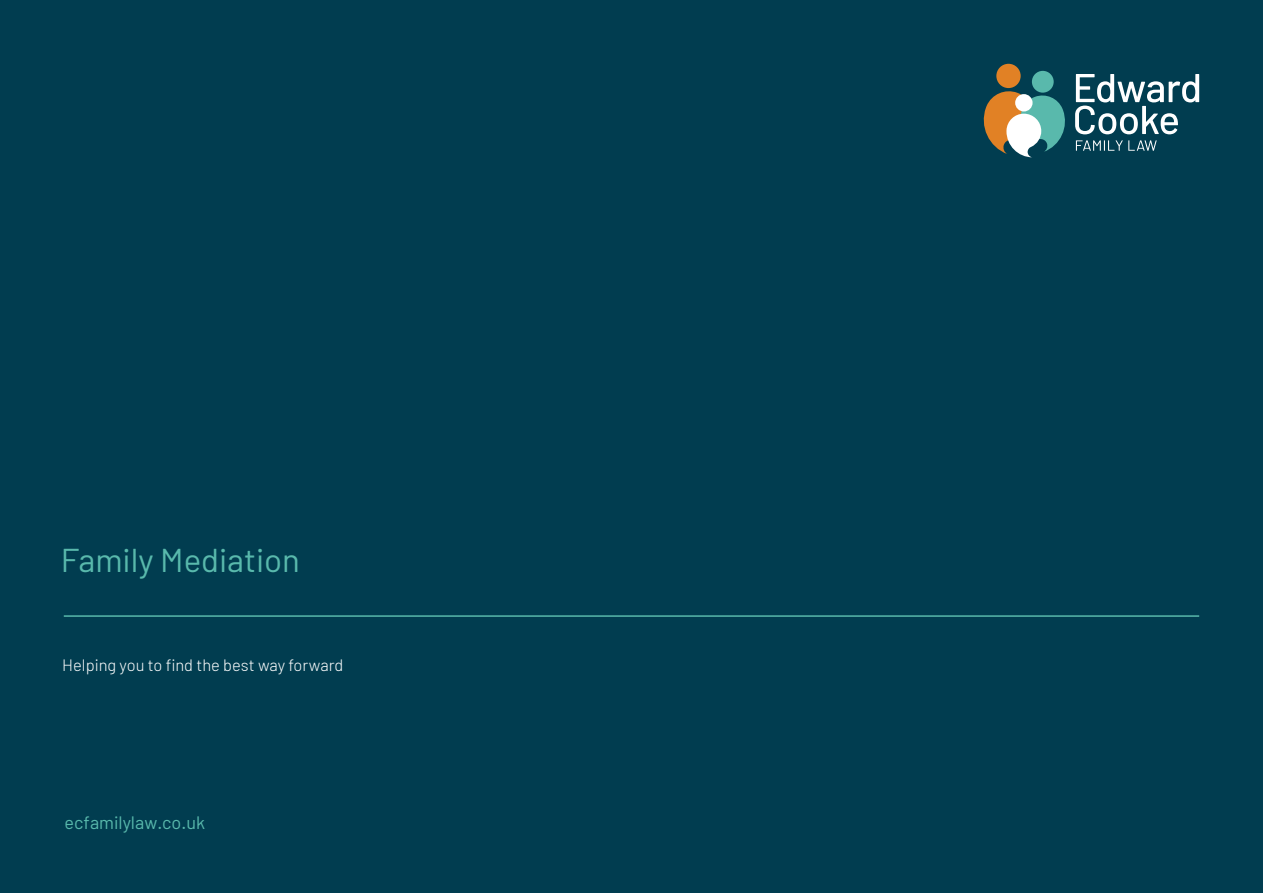
<style>
.page{position:relative;width:1263px;height:893px;background:#013d50}
.page>*{position:absolute;margin:0;border:0;box-sizing:border-box;transform-origin:0 0}
.t1{font:33px "Barlow";color:#59b9ac}
.t2{font:18px "Barlow";color:#59b9ac}
.t3{font:300 16.5px "Barlow";color:#fff}
</style>
<div class="page">
<div style="left:996px;top:64px;width:25px;height:24px;background:#e18125;border-radius:50%"></div>
<div style="left:1032px;top:71px;width:22px;height:22px;background:#59b9ac;border-radius:50%"></div>
<svg style="left:983px;top:88px;width:82px;height:69px"></svg>
<svg style="left:1076px;top:140px;width:81px;height:11px"></svg>
<svg style="left:1075px;top:74px;width:124px;height:60px"></svg>
<hr style="left:64px;top:615px;width:1135px;height:2px;background:#59b9ac">
<h1 class="t1" style="left:61px;top:540px;width:241px">Family Mediation</h1>
<p class="t3" style="left:62px;top:655px;width:283px">Helping you to find the best way forward</p>
<p class="t2" style="left:65px;top:811px;width:142px">ecfamilylaw.co.uk</p>
</div>
